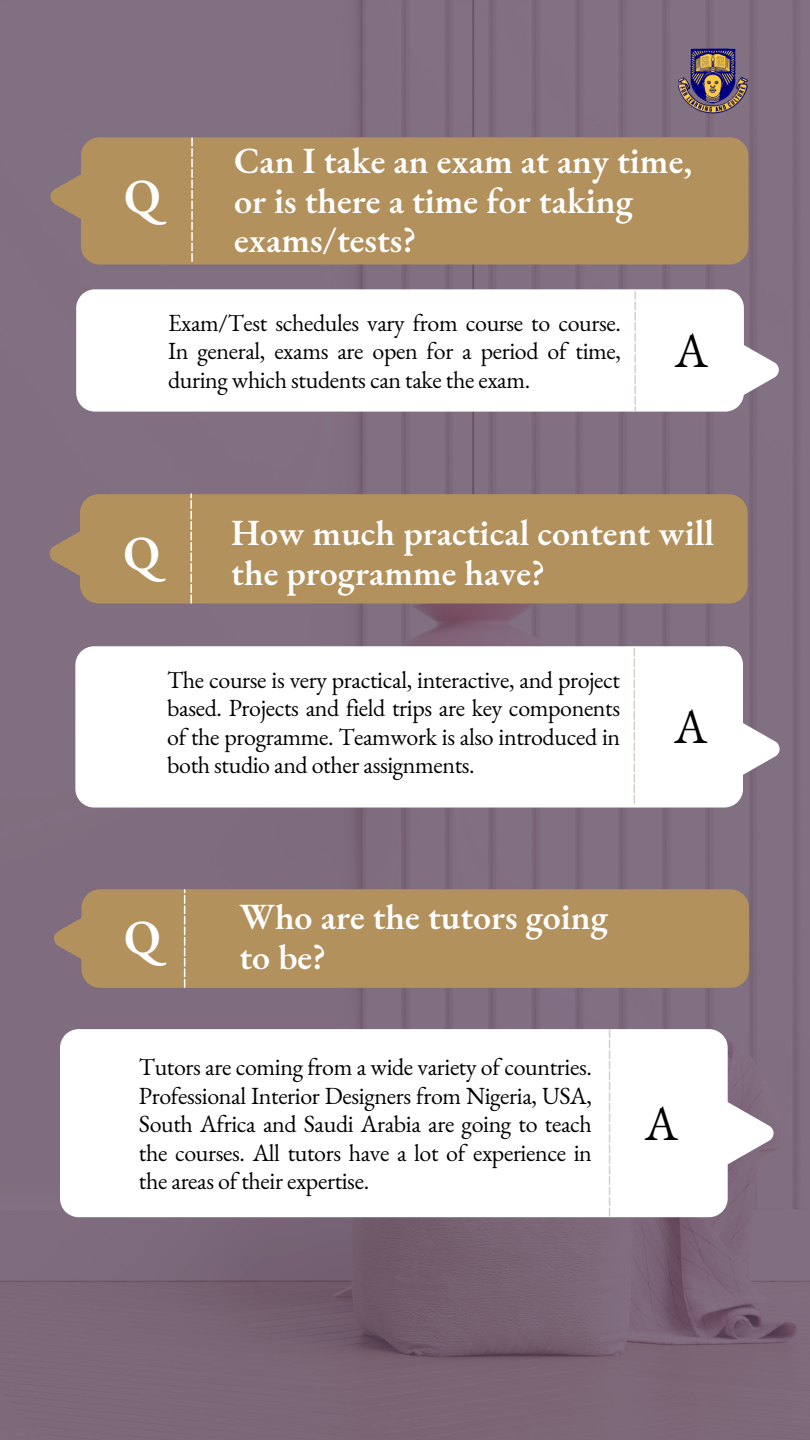
<style>
.page{position:relative;width:810px;height:1440px;background:#fff}
.page>*{position:absolute;margin:0;border:0;box-sizing:border-box;transform-origin:0 0}
.t1{font:600 48px "EB Garamond";color:#fff}
.t2{font:48px "EB Garamond";color:#000}
.t3{font:600 36px/39.8px "EB Garamond";color:#fff}
.t4{font:24px/28.5px "EB Garamond";letter-spacing:-.015em;color:#000;text-align:justify}
</style>
<div class="page">
<img style="left:0;top:0;width:810px;height:1440px">
<div style="left:80px;top:494px;width:668px;height:110px;background:#b3915c"></div>
<svg style="left:190px;top:493px;width:2px;height:111px"></svg>
<svg style="left:743px;top:717px;width:37px;height:64px"></svg>
<svg style="left:75px;top:646px;width:668px;height:162px"></svg>
<svg style="left:634px;top:648px;width:1px;height:156px"></svg>
<img style="left:678px;top:48px;width:71px;height:66px">
<svg style="left:50px;top:530px;width:43px;height:47px;background:#a48666"></svg>
<svg style="left:54px;top:915px;width:27px;height:47px"></svg>
<div style="left:81px;top:889px;width:668px;height:99px;background:#b3915c"></div>
<svg style="left:184px;top:889px;width:1px;height:99px"></svg>
<svg style="left:728px;top:1101px;width:46px;height:64px"></svg>
<svg style="left:60px;top:1029px;width:668px;height:188px"></svg>
<svg style="left:609px;top:1029px;width:1px;height:188px"></svg>
<div style="left:81px;top:137px;width:667px;height:127px;background:#b3915c"></div>
<svg style="left:191px;top:137px;width:2px;height:125px"></svg>
<svg style="left:744px;top:338px;width:35px;height:64px"></svg>
<svg style="left:76px;top:289px;width:668px;height:123px"></svg>
<svg style="left:634px;top:291px;width:2px;height:121px"></svg>
<svg style="left:50px;top:173px;width:44px;height:47px;background:#a38667"></svg>
<h1 class="t1" style="left:124px;top:164px;width:38px">Q</h1>
<p class="t3" style="left:234px;top:140px;width:459px">Can I take an exam at any time, or is there a time for taking exams/tests?</p>
<p class="t4" style="left:168px;top:308px;width:454px">Exam/Test schedules vary from course to course.<br>In general, exams are open for a period of time, during which students can take the exam.</p>
<p class="t2" style="left:675px;top:319px;width:35px">A</p>
<h1 class="t1" style="left:123px;top:521px;width:38px">Q</h1>
<p class="t3" style="left:231px;top:513px;width:484px">How much practical content will</p>
<p class="t3" style="left:231px;top:552px;width:315px">the programme have?</p>
<p class="t4" style="left:167px;top:665px;width:454px">The course is very practical, interactive, and project based. Projects and field trips are key components of the programme. Teamwork is also introduced in both studio and other assignments.</p>
<p class="t2" style="left:674px;top:695px;width:35px">A</p>
<h1 class="t1" style="left:124px;top:905px;width:38px">Q</h1>
<p class="t3" style="left:240px;top:896px;width:370px">Who are the tutors going</p>
<p class="t3" style="left:240px;top:936px;width:88px">to be?</p>
<p class="t4" style="left:139px;top:1052px;width:454px">Tutors are coming from a wide variety of countries.<br>Professional Interior Designers from Nigeria, USA, South Africa and Saudi Arabia are going to teach the courses. All tutors have a lot of experience in the areas of their expertise.</p>
<p class="t2" style="left:645px;top:1092px;width:35px">A</p>
</div>
